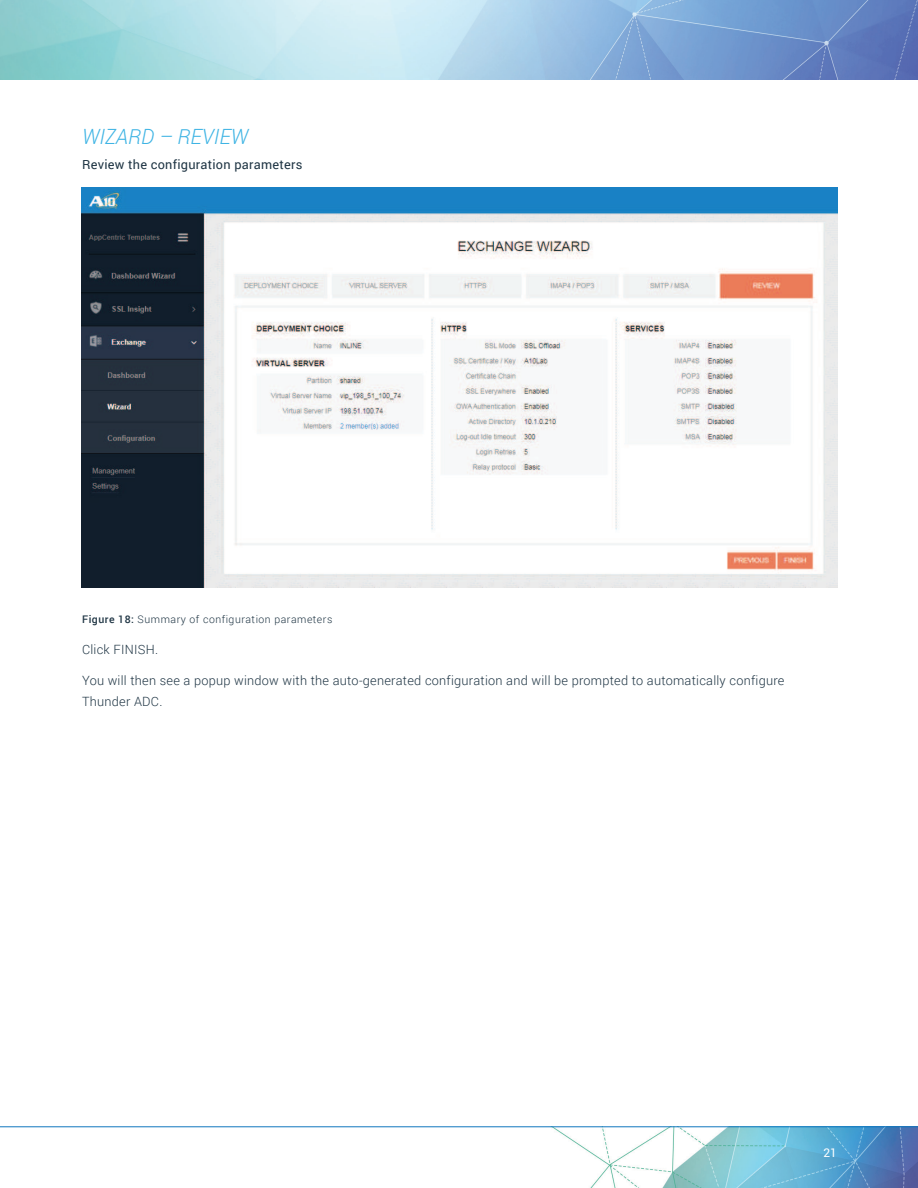
<style>
.page{position:relative;width:918px;height:1188px;background:#fff}
.page>*{position:absolute;margin:0;border:0;box-sizing:border-box;transform-origin:0 0}
.t1{font:italic 300 21px "Roboto";color:#3fb4e4}
.t2{font:300 12.75px/21px "Roboto";letter-spacing:.02em;color:#1f3544}
.t3{font:12.75px "Roboto";letter-spacing:.02em;color:#1f3544}
.t4{font:12px "Roboto";color:#fff}
.t5{font:300 10.5px "Roboto";letter-spacing:.05em;color:#1f3544}
.s1{font-weight:500}
</style>
<div class="page">
<img style="left:0;top:1126px;width:918px;height:62px">
<hr style="left:0;top:1127px;width:918px;height:1px;background:#1077be">
<img style="left:0;top:0;width:918px;height:80px">
<img style="left:82px;top:188px;width:755px;height:400px">
<h1 class="t1" style="left:82px;top:127px;width:168px">WIZARD – REVIEW</h1>
<p class="t3" style="left:82px;top:159px;width:222px">Review the configuration parameters</p>
<p class="t5" style="left:82px;top:615px;width:252px"><span class="s1">Figure 18:</span> Summary of configuration parameters</p>
<p class="t2" style="left:82px;top:639px;width:78px">Click FINISH.</p>
<p class="t2" style="left:82px;top:671px;width:704px">You will then see a popup window with the auto-generated configuration and will be prompted to automatically configure<br>Thunder ADC.</p>
<p class="t4" style="left:823px;top:1147px;width:15px">21</p>
</div>
